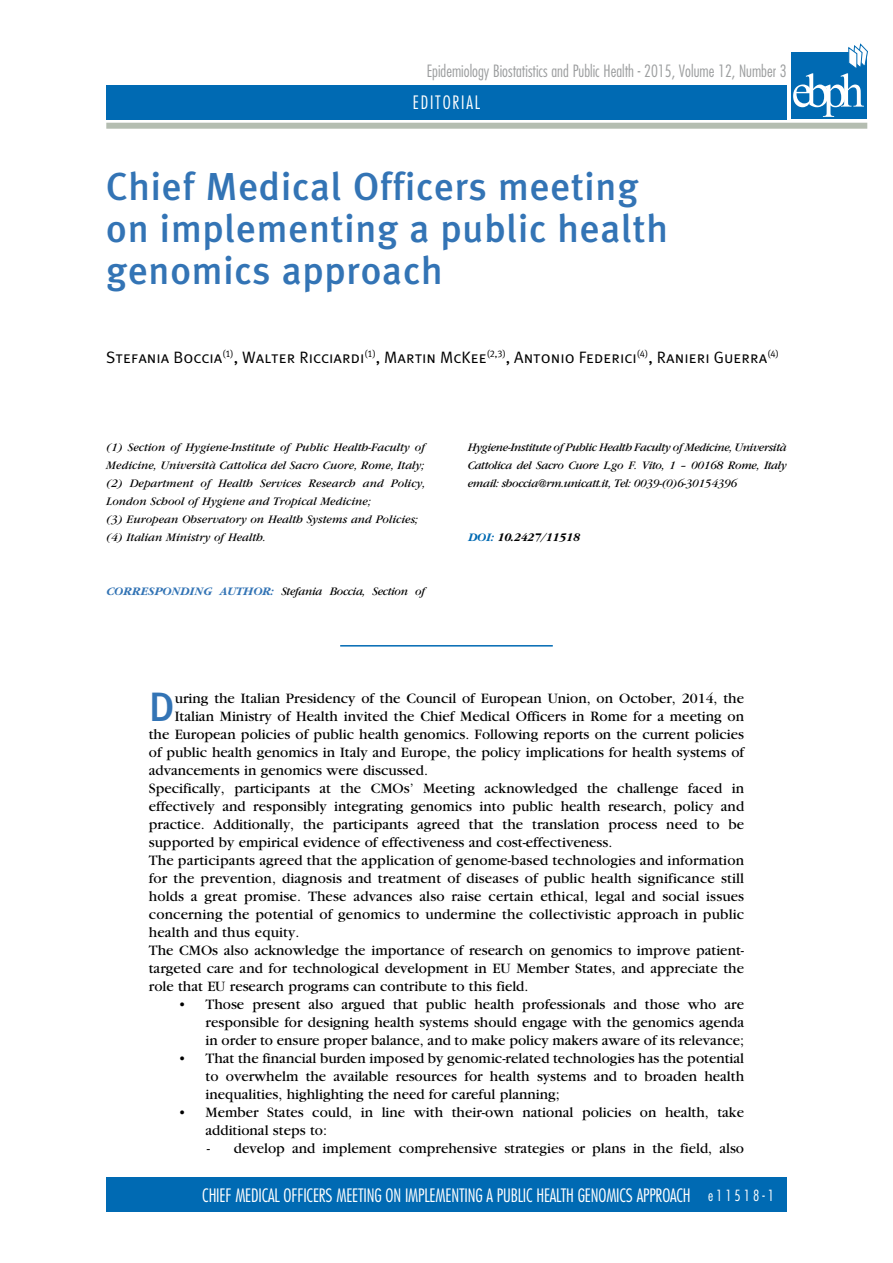
<style>
.page{position:relative;width:893px;height:1263px;background:#fff}
.page>*{position:absolute;margin:0;border:0;box-sizing:border-box;transform-origin:0 0}
.t1{font:500 40.95px "Meta Plus";color:#3374b5}
.t2{font:500 39px/42px "Meta Plus";letter-spacing:.02em;color:#3374b5}
.t3{font:300 condensed 18px "Futura Std";letter-spacing:-.01em;color:#fff}
.t4{font:300 condensed 18px "Futura Std";letter-spacing:.1em;color:#fff}
.t5{font:16.5px "Meta Plus Normal Caps";color:#000}
.t6{font:300 condensed 16.5px "Futura Std";color:#9c9e9f}
.t7{font:15px/18px "Garamond";color:#000;text-align:justify}
.t8{font:300 condensed 15px "Futura Std";letter-spacing:.2em;color:#fff}
.t9{font:italic 12px/18px "Garamond";color:#000}
.t10{font:italic 12px "Garamond";letter-spacing:-.03em;color:#000}
.t11{font:italic 700 12px "Garamond";color:#000}
.s1{font-weight:700;color:#3374b5}
.s2{color:#006ab3}
</style>
<div class="page">
<div style="left:106px;top:85px;width:681px;height:34px;background:#006ab3"></div>
<div style="left:106px;top:123px;width:761px;height:6px;background:#b4bdb1"></div>
<div style="left:791px;top:52px;width:76px;height:67px;background:#006ab3"></div>
<svg style="left:793px;top:43px;width:75px;height:74px"></svg>
<div style="left:106px;top:1178px;width:681px;height:34px;background:#006ab3"></div>
<hr style="left:340px;top:645px;width:213px;height:1px;background:#006ab3">
<p class="t6" style="left:427px;top:62px;width:361px">Epidemiology Biostatistics and Public Health - 2015, Volume 12, Number 3</p>
<p class="t4" style="left:413px;top:92px;width:69px">EDITORIAL</p>
<h2 class="t2" style="left:106px;top:165px;width:563px">Chief Medical Officers meeting on implementing a public health genomics approach</h2>
<p class="t5" style="left:106px;top:347px;width:674px">Stefania Boccia<sup>(1)</sup>, Walter Ricciardi<sup>(1)</sup>, Martin McKee<sup>(2,3)</sup>, Antonio Federici<sup>(4)</sup>, Ranieri Guerra<sup>(4)</sup></p>
<p class="t9" style="left:106px;top:438px;width:320px">(1) Section of Hygiene-Institute of Public Health-Faculty of Medicine, Università Cattolica del Sacro Cuore, Rome, Italy; (2) Department of Health Services Research and Policy, London School of Hygiene and Tropical Medicine;<br>(3) European Observatory on Health Systems and Policies; (4) Italian Ministry of Health.</p>
<p class="t10" style="left:106px;top:585px;width:320px"><span class="s1">CORRESPONDING AUTHOR:</span> Stefania Boccia, Section of</p>
<p class="t9" style="left:468px;top:438px;width:320px;text-align:justify">Hygiene-Institute of Public Health Faculty of Medicine, Università Cattolica del Sacro Cuore L.go F. Vito, 1 – 00168 Rome, Italy email: sboccia@rm.unicatt.it, Tel: 0039-(0)6-30154396</p>
<p class="t11" style="left:468px;top:530px;width:113px"><span class="s2">DOI:</span> 10.2427/11518</p>
<h1 class="t1" style="left:149px;top:683px;width:28px">D</h1>
<p class="t7" style="left:175px;top:689px;width:571px">uring the Italian Presidency of the Council of European Union, on October, 2014, the</p>
<p class="t7" style="left:175px;top:707px;width:571px">Italian Ministry of Health invited the Chief Medical Officers in Rome for a meeting on</p>
<p class="t7" style="left:149px;top:725px;width:597px">the European policies of public health genomics. Following reports on the current policies</p>
<p class="t7" style="left:149px;top:743px;width:597px">of public health genomics in Italy and Europe, the policy implications for health systems of</p>
<p class="t7" style="left:149px;top:761px;width:281px">advancements in genomics were discussed.</p>
<p class="t7" style="left:149px;top:779px;width:597px">Specifically, participants at the CMOs’ Meeting acknowledged the challenge faced in</p>
<p class="t7" style="left:149px;top:797px;width:597px">effectively and responsibly integrating genomics into public health research, policy and</p>
<p class="t7" style="left:149px;top:815px;width:597px">practice. Additionally, the participants agreed that the translation process need to be</p>
<p class="t7" style="left:149px;top:833px;width:465px">supported by empirical evidence of effectiveness and cost-effectiveness.</p>
<p class="t7" style="left:149px;top:851px;width:597px">The participants agreed that the application of genome-based technologies and information</p>
<p class="t7" style="left:149px;top:869px;width:597px">for the prevention, diagnosis and treatment of diseases of public health significance still</p>
<p class="t7" style="left:149px;top:887px;width:597px">holds a great promise. These advances also raise certain ethical, legal and social issues</p>
<p class="t7" style="left:149px;top:905px;width:597px">concerning the potential of genomics to undermine the collectivistic approach in public</p>
<p class="t7" style="left:149px;top:923px;width:152px">health and thus equity.</p>
<p class="t7" style="left:149px;top:941px;width:597px">The CMOs also acknowledge the importance of research on genomics to improve patient-</p>
<p class="t7" style="left:149px;top:959px;width:597px">targeted care and for technological development in EU Member States, and appreciate the</p>
<p class="t7" style="left:149px;top:977px;width:381px">role that EU research programs can contribute to this field.</p>
<p class="t7" style="left:206px;top:995px;width:540px;text-indent:-27px">• Those present also argued that public health professionals and those who are responsible for designing health systems should engage with the genomics agenda in order to ensure proper balance, and to make policy makers aware of its relevance;</p>
<p class="t7" style="left:206px;top:1049px;width:540px;text-indent:-27px">• That the financial burden imposed by genomic-related technologies has the potential to overwhelm the available resources for health systems and to broaden health inequalities, highlighting the need for careful planning;</p>
<p class="t7" style="left:206px;top:1103px;width:540px;text-indent:-27px">• Member States could, in line with their-own national policies on health, take additional steps to:</p>
<p class="t7" style="left:207px;top:1139px;width:539px">- develop and implement comprehensive strategies or plans in the field, also</p>
<p class="t3" style="left:202px;top:1185px;width:490px">CHIEF MEDICAL OFFICERS MEETING ON IMPLEMENTING A PUBLIC HEALTH GENOMICS APPROACH</p>
<p class="t8" style="left:708px;top:1187px;width:67px">e11518-1</p>
</div>
